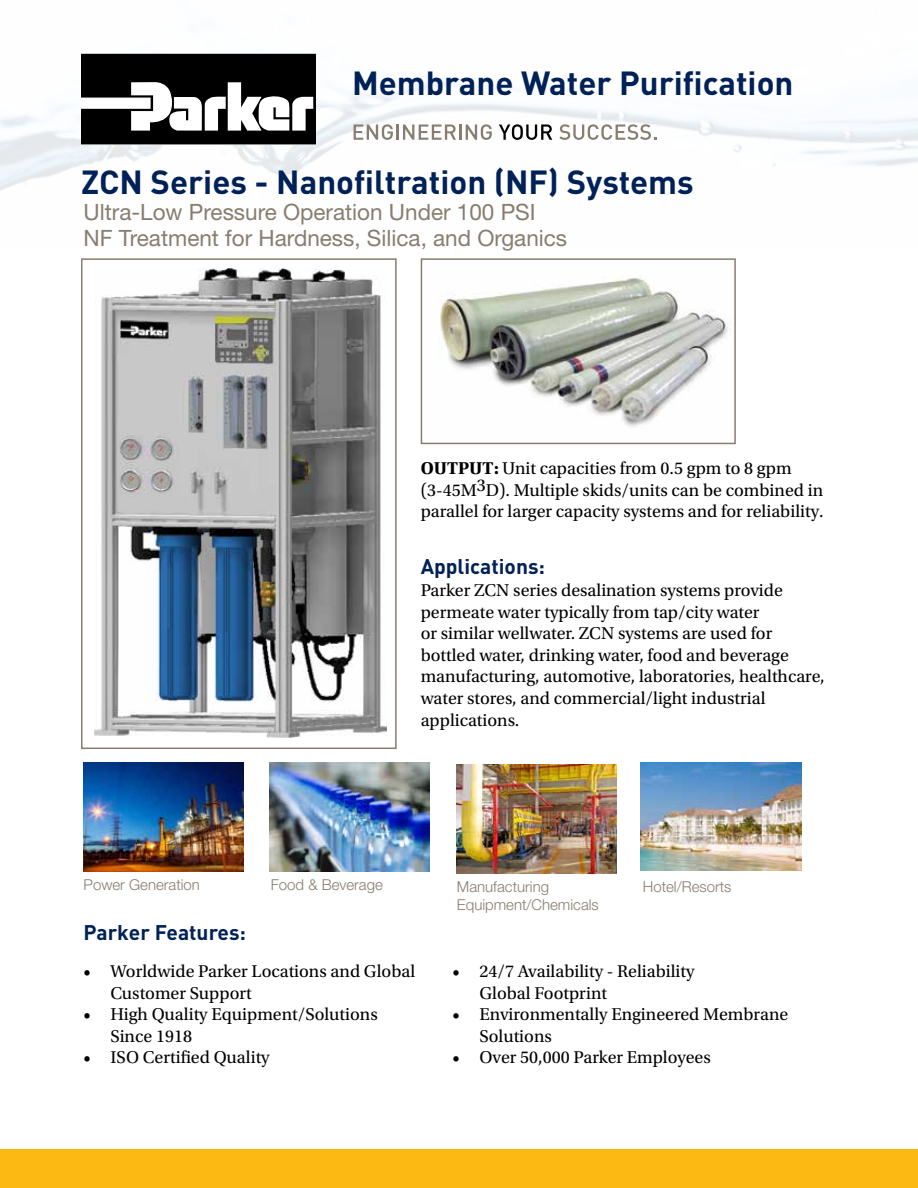
<style>
.page{position:relative;width:918px;height:1188px;background:#fff}
.page>*{position:absolute;margin:0;border:0;box-sizing:border-box;transform-origin:0 0}
.t1{font:700 33px "DINOT";color:#002157}
.t2{font:22.5px/25.5px "Helvetica Neue LT Std";color:#887d6e}
.t3{font:700 21px "DINOT";color:#002157}
.t4{font:18px/21.6px "Utopia Std";color:#000}
.t5{font:300 15px "Helvetica Neue LT Std";color:#887d6e}
.s1{font-weight:700}
</style>
<div class="page">
<svg style="left:354px;top:124px;width:39px;height:16px"></svg>
<hr style="left:396px;top:125px;width:3px;height:15px;background:#887d6e">
<svg style="left:403px;top:124px;width:89px;height:16px"></svg>
<svg style="left:499px;top:124px;width:53px;height:16px"></svg>
<svg style="left:559px;top:124px;width:98px;height:16px"></svg>
<div style="left:0;top:1150px;width:918px;height:38px;background:#fdb913"></div>
<svg style="left:81px;top:54px;width:235px;height:90px"></svg>
<img style="left:439px;top:277px;width:289px;height:150px">
<div style="left:421px;top:258px;width:315px;height:186px;border:2px solid #887d6e"></div>
<img style="left:84px;top:763px;width:159px;height:109px">
<img style="left:270px;top:763px;width:160px;height:109px">
<img style="left:457px;top:764px;width:160px;height:110px">
<img style="left:640px;top:762px;width:161px;height:109px">
<img style="left:94px;top:269px;width:292px;height:468px">
<div style="left:81px;top:258px;width:316px;height:491px;border:2px solid #887d6e"></div>
<h1 class="t1" style="left:352px;top:61px;width:443px">Membrane Water Purification</h1>
<h1 class="t1" style="left:81px;top:159px;width:614px">ZCN Series - Nanofiltration (NF) Systems</h1>
<p class="t2" style="left:84px;top:199px;width:485px">Ultra-Low Pressure Operation Under 100 PSI<br>NF Treatment for Hardness, Silica, and Organics</p>
<p class="t4" style="left:421px;top:458px;width:404px"><span class="s1">OUTPUT:</span> Unit capacities from 0.5 gpm to 8 gpm (3-45M3D). Multiple skids/units can be combined in parallel for larger capacity systems and for reliability.</p>
<p class="t3" style="left:421px;top:553px;width:126px">Applications:</p>
<p class="t4" style="left:421px;top:580px;width:406px">Parker ZCN series desalination systems provide permeate water typically from tap/city water<br>or similar wellwater. ZCN systems are used for bottled water, drinking water, food and beverage manufacturing, automotive, laboratories, healthcare, water stores, and commercial/light industrial applications.</p>
<p class="t5" style="left:84px;top:876px;width:118px">Power Generation</p>
<p class="t5" style="left:271px;top:876px;width:114px">Food &amp; Beverage</p>
<p class="t5" style="left:457px;top:877px;width:94px">Manufacturing</p>
<p class="t5" style="left:643px;top:877px;width:90px">Hotel/Resorts</p>
<p class="t5" style="left:457px;top:895px;width:143px">Equipment/Chemicals</p>
<p class="t3" style="left:84px;top:918px;width:164px">Parker Features:</p>
<p class="t4" style="left:111px;top:961px;width:306px;text-indent:-27px">• Worldwide Parker Locations and Global<br>Customer Support</p>
<p class="t4" style="left:111px;top:1004px;width:269px;text-indent:-27px">• High Quality Equipment/Solutions<br>Since 1918</p>
<p class="t4" style="left:84px;top:1047px;width:188px">• ISO Certified Quality</p>
<p class="t4" style="left:479px;top:961px;width:217px;text-indent:-27px">• 24/7 Availability - Reliability<br>Global Footprint</p>
<p class="t4" style="left:479px;top:1004px;width:310px;text-indent:-27px">• Environmentally Engineered Membrane<br>Solutions</p>
<p class="t4" style="left:452px;top:1047px;width:260px">• Over 50,000 Parker Employees</p>
</div>
